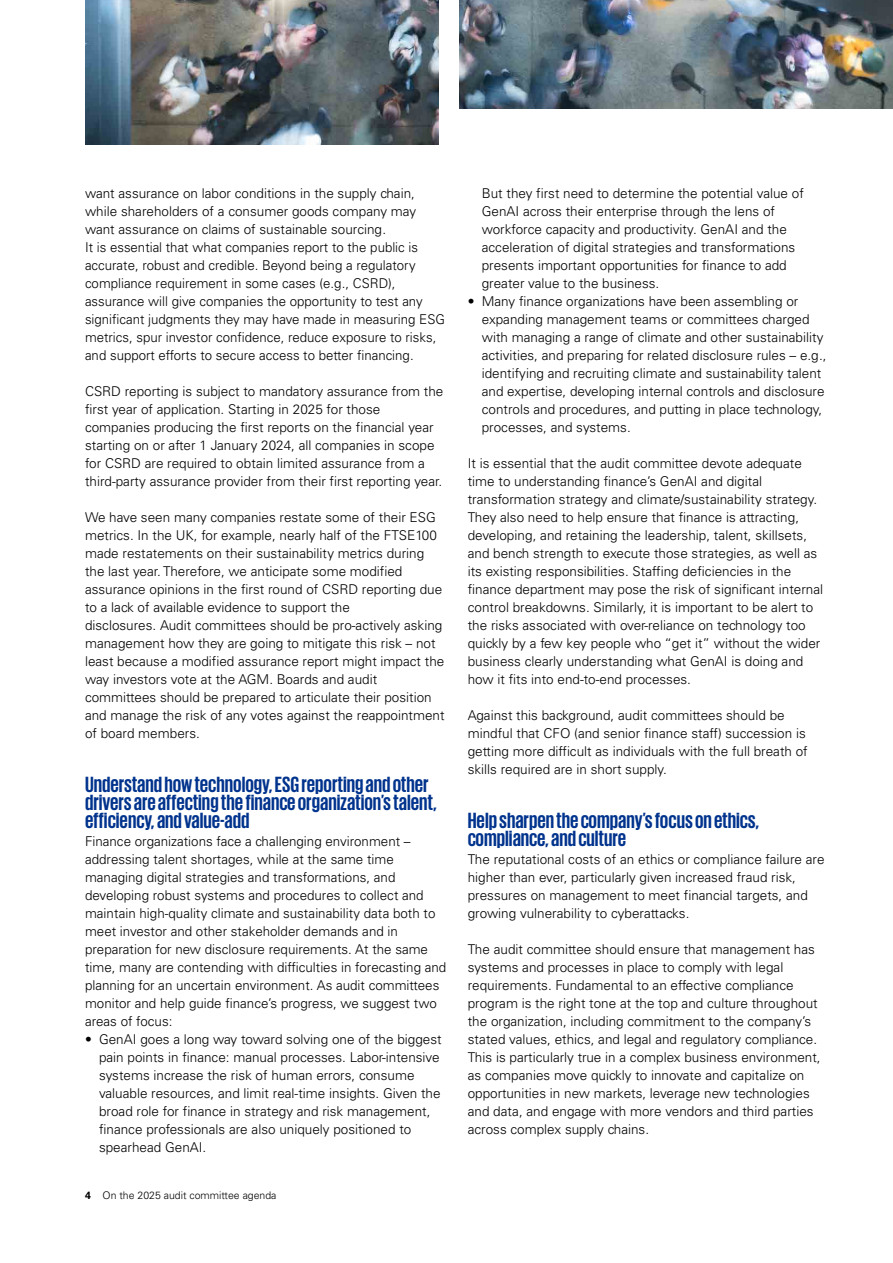
<style>
.page{position:relative;width:893px;height:1263px;background:#fff}
.page>*{position:absolute;margin:0;border:0;box-sizing:border-box;transform-origin:0 0}
.t1{font:700 22.5px/18px "KPMG";color:#00338d}
.t2{font:300 13.5px/18px "Univers LT Std";color:#000}
.t3{font:300 10.5px "Univers LT Std";color:#000}
.s1{font-weight:700}
</style>
<div class="page">
<img style="left:85px;top:0;width:353px;height:144px">
<img style="left:460px;top:0;width:433px;height:108px">
<p class="t2" style="left:85px;top:184px;width:361px">want assurance on labor conditions in the supply chain, while shareholders of a consumer goods company may want assurance on claims of sustainable sourcing.<br>It is essential that what companies report to the public is accurate, robust and credible. Beyond being a regulatory compliance requirement in some cases (e.g., CSRD), assurance will give companies the opportunity to test any significant judgments they may have made in measuring ESG metrics, spur investor confidence, reduce exposure to risks, and support efforts to secure access to better financing.</p>
<p class="t2" style="left:85px;top:382px;width:360px">CSRD reporting is subject to mandatory assurance from the first year of application. Starting in 2025 for those companies producing the first reports on the financial year starting on or after 1 January 2024, all companies in scope for CSRD are required to obtain limited assurance from a third-party assurance provider from their first reporting year.</p>
<p class="t2" style="left:85px;top:508px;width:361px">We have seen many companies restate some of their ESG metrics. In the UK, for example, nearly half of the FTSE100 made restatements on their sustainability metrics during the last year. Therefore, we anticipate some modified assurance opinions in the first round of CSRD reporting due to a lack of available evidence to support the<br>disclosures. Audit committees should be pro-actively asking management how they are going to mitigate this risk – not least because a modified assurance report might impact the way investors vote at the AGM. Boards and audit committees should be prepared to articulate their position and manage the risk of any votes against the reappointment of board members.</p>
<h1 class="t1" style="left:85px;top:775px;width:353px">Understand how technology, ESG reporting and other drivers are affecting the finance organization’s talent, efficiency, and value-add</h1>
<p class="t2" style="left:85px;top:832px;width:363px">Finance organizations face a challenging environment – addressing talent shortages, while at the same time managing digital strategies and transformations, and developing robust systems and procedures to collect and maintain high-quality climate and sustainability data both to meet investor and other stakeholder demands and in preparation for new disclosure requirements. At the same time, many are contending with difficulties in forecasting and planning for an uncertain environment. As audit committees monitor and help guide finance’s progress, we suggest two areas of focus:</p>
<p class="t2" style="left:99px;top:1030px;width:344px;text-indent:-14px">• GenAI goes a long way toward solving one of the biggest pain points in finance: manual processes. Labor-intensive systems increase the risk of human errors, consume valuable resources, and limit real-time insights. Given the broad role for finance in strategy and risk management, finance professionals are also uniquely positioned to spearhead GenAI.</p>
<p class="t3" style="left:85px;top:1189px;width:193px"><span class="s1">4</span> On the 2025 audit committee agenda</p>
<p class="t2" style="left:482px;top:184px;width:324px">But they first need to determine the potential value of GenAI across their enterprise through the lens of workforce capacity and productivity. GenAI and the acceleration of digital strategies and transformations presents important opportunities for finance to add greater value to the business.</p>
<p class="t2" style="left:482px;top:292px;width:346px;text-indent:-14px">• Many finance organizations have been assembling or expanding management teams or committees charged with managing a range of climate and other sustainability activities, and preparing for related disclosure rules – e.g., identifying and recruiting climate and sustainability talent and expertise, developing internal controls and disclosure controls and procedures, and putting in place technology, processes, and systems.</p>
<p class="t2" style="left:468px;top:454px;width:357px">It is essential that the audit committee devote adequate time to understanding finance’s GenAI and digital transformation strategy and climate/sustainability strategy.<br>They also need to help ensure that finance is attracting, developing, and retaining the leadership, talent, skillsets, and bench strength to execute those strategies, as well as its existing responsibilities. Staffing deficiencies in the finance department may pose the risk of significant internal control breakdowns. Similarly, it is important to be alert to the risks associated with over-reliance on technology too quickly by a few key people who “get it” without the wider business clearly understanding what GenAI is doing and how it fits into end-to-end processes.</p>
<p class="t2" style="left:468px;top:706px;width:342px">Against this background, audit committees should be mindful that CFO (and senior finance staff) succession is getting more difficult as individuals with the full breath of skills required are in short supply.</p>
<h1 class="t1" style="left:468px;top:811px;width:293px">Help sharpen the company’s focus on ethics, compliance, and culture</h1>
<p class="t2" style="left:468px;top:850px;width:358px">The reputational costs of an ethics or compliance failure are higher than ever, particularly given increased fraud risk, pressures on management to meet financial targets, and growing vulnerability to cyberattacks.</p>
<p class="t2" style="left:468px;top:940px;width:354px">The audit committee should ensure that management has systems and processes in place to comply with legal requirements. Fundamental to an effective compliance program is the right tone at the top and culture throughout the organization, including commitment to the company’s stated values, ethics, and legal and regulatory compliance.<br>This is particularly true in a complex business environment, as companies move quickly to innovate and capitalize on opportunities in new markets, leverage new technologies and data, and engage with more vendors and third parties across complex supply chains.</p>
</div>
